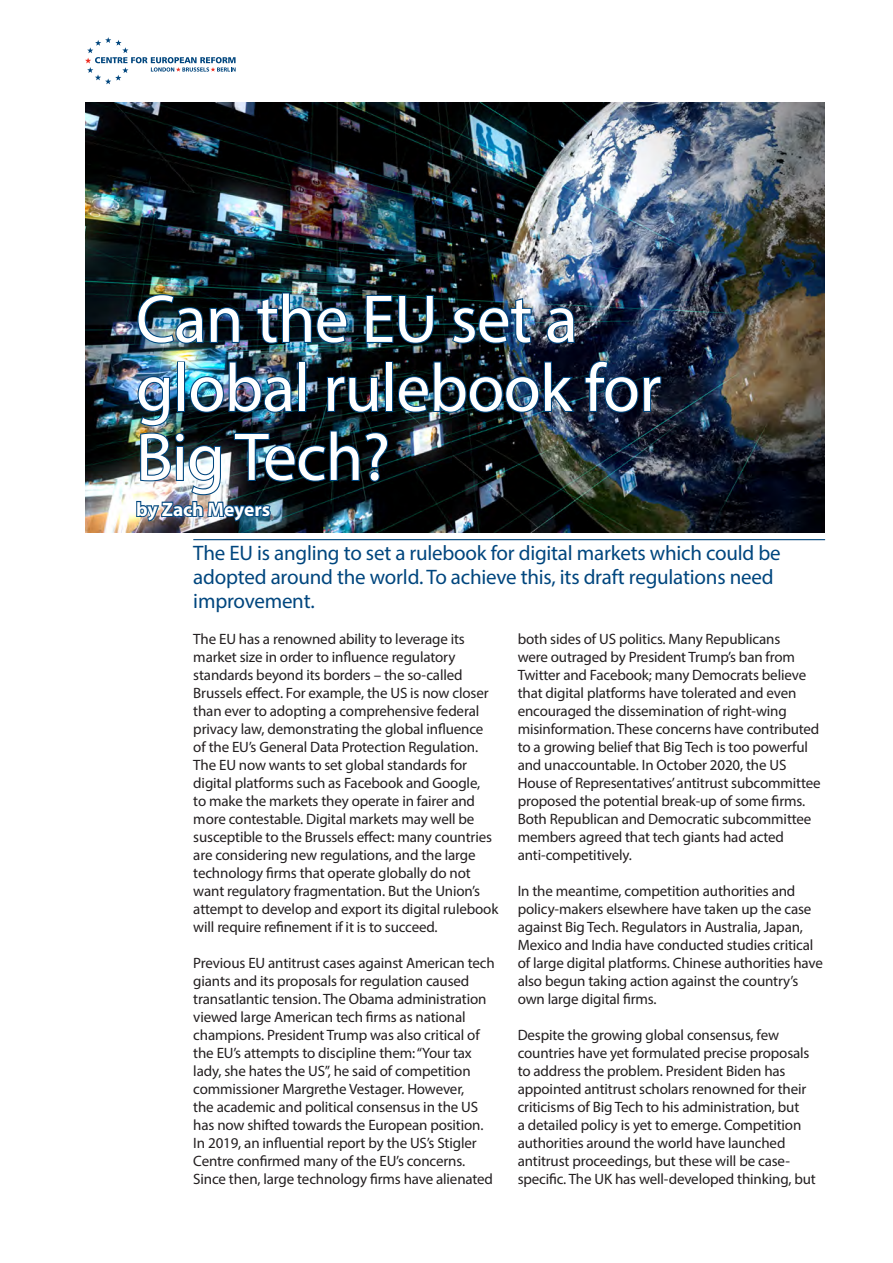
<style>
.page{position:relative;width:893px;height:1263px;background:#fff}
.page>*{position:absolute;margin:0;border:0;box-sizing:border-box;transform-origin:0 0}
.t1{font:68.25px/69px "Myriad Pro";letter-spacing:-.01em;color:#fff}
.t2{font:21px/24px "Myriad Pro";letter-spacing:-.01em;color:#00467e}
.t3{font:700 19.5px "Myriad Pro";color:#fff}
.Body_Copy{font:15px/18px "Myriad Pro";letter-spacing:-.01em;color:#231f20}
</style>
<div class="page">
<img style="left:85px;top:102px;width:740px;height:431px">
<img style="left:136px;top:293px;width:105px;height:52px">
<img style="left:255px;top:291px;width:93px;height:54px">
<img style="left:365px;top:294px;width:70px;height:51px">
<img style="left:450px;top:297px;width:83px;height:48px">
<svg style="left:545px;top:306px;width:31px;height:39px"></svg>
<div style="left:385px;top:361px;width:8px;height:51px;border:2px solid #00467e"></div>
<img style="left:397px;top:360px;width:180px;height:54px">
<svg style="left:583px;top:360px;width:79px;height:54px;background:#0e2442"></svg>
<img style="left:135px;top:360px;width:254px;height:173px">
<hr style="left:193px;top:539px;width:632px;height:1px;background:#00467e">
<svg style="left:85px;top:37px;width:151px;height:47px"></svg>
<p class="t1" style="left:136px;top:283px;width:527px">Can the EU set a global rulebook for<br>Big Tech?</p>
<p class="t3" style="left:136px;top:497px;width:136px">by Zach Meyers</p>
<p class="t2" style="left:193px;top:541px;width:589px">The EU is angling to set a rulebook for digital markets which could be adopted around the world. To achieve this, its draft regulations need improvement.</p>
<p class="Body_Copy" style="left:193px;top:630px;width:307px">The EU has a renowned ability to leverage its market size in order to influence regulatory standards beyond its borders – the so-called Brussels effect. For example, the US is now closer than ever to adopting a comprehensive federal privacy law, demonstrating the global influence of the EU’s General Data Protection Regulation.<br>The EU now wants to set global standards for digital platforms such as Facebook and Google,<br>to make the markets they operate in fairer and more contestable. Digital markets may well be susceptible to the Brussels effect: many countries are considering new regulations, and the large technology firms that operate globally do not want regulatory fragmentation. But the Union’s attempt to develop and export its digital rulebook will require refinement if it is to succeed.</p>
<p class="Body_Copy" style="left:193px;top:954px;width:303px">Previous EU antitrust cases against American tech giants and its proposals for regulation caused transatlantic tension. The Obama administration viewed large American tech firms as national champions. President Trump was also critical of the EU’s attempts to discipline them: “Your tax lady, she hates the US”, he said of competition commissioner Margrethe Vestager. However,<br>the academic and political consensus in the US has now shifted towards the European position.<br>In 2019, an influential report by the US’s Stigler Centre confirmed many of the EU’s concerns.<br>Since then, large technology firms have alienated</p>
<p class="Body_Copy" style="left:518px;top:630px;width:304px">both sides of US politics. Many Republicans<br>were outraged by President Trump’s ban from Twitter and Facebook; many Democrats believe that digital platforms have tolerated and even encouraged the dissemination of right-wing misinformation. These concerns have contributed to a growing belief that Big Tech is too powerful and unaccountable. In October 2020, the US House of Representatives’ antitrust subcommittee proposed the potential break-up of some firms.<br>Both Republican and Democratic subcommittee members agreed that tech giants had acted anti-competitively.</p>
<p class="Body_Copy" style="left:518px;top:882px;width:307px">In the meantime, competition authorities and policy-makers elsewhere have taken up the case against Big Tech. Regulators in Australia, Japan, Mexico and India have conducted studies critical of large digital platforms. Chinese authorities have also begun taking action against the country’s own large digital firms.</p>
<p class="Body_Copy" style="left:518px;top:1026px;width:300px">Despite the growing global consensus, few countries have yet formulated precise proposals to address the problem. President Biden has appointed antitrust scholars renowned for their criticisms of Big Tech to his administration, but<br>a detailed policy is yet to emerge. Competition authorities around the world have launched antitrust proceedings, but these will be case&shy;specific. The UK has well-developed thinking, but</p>
</div>
